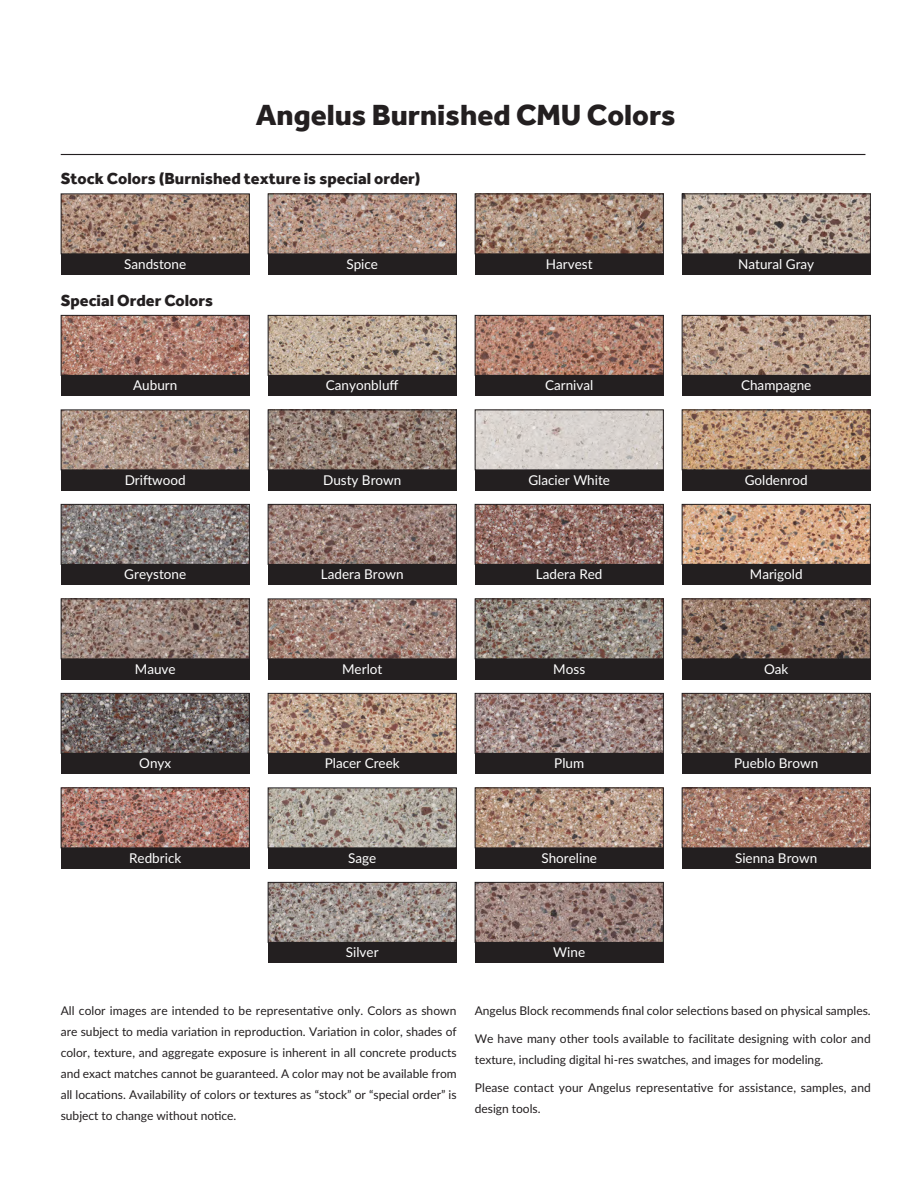
<style>
.page{position:relative;width:918px;height:1188px;background:#fff}
.page>*{position:absolute;margin:0;border:0;box-sizing:border-box;transform-origin:0 0}
.t1{font:800 30px "Effra";color:#231f20}
.t2{font:800 16.5px "Effra";color:#231f20}
.t3{font:13.5px "Lato";color:#fff}
.t4{font:12px/21px "Lato";color:#231f20}
</style>
<div class="page">
<hr style="left:61px;top:154px;width:804px;height:1px;background:#231f20">
<img style="left:63px;top:317px;width:185px;height:57px">
<div style="left:61px;top:315px;width:189px;height:61px;border:1px solid #231f20"></div>
<img style="left:63px;top:412px;width:185px;height:56px">
<div style="left:61px;top:410px;width:189px;height:60px;border:1px solid #231f20"></div>
<img style="left:270px;top:506px;width:185px;height:57px">
<div style="left:268px;top:504px;width:189px;height:61px;border:1px solid #231f20"></div>
<img style="left:270px;top:600px;width:185px;height:57px">
<div style="left:268px;top:598px;width:189px;height:61px;border:1px solid #231f20"></div>
<img style="left:270px;top:695px;width:185px;height:57px">
<div style="left:268px;top:693px;width:189px;height:61px;border:1px solid #231f20"></div>
<img style="left:270px;top:790px;width:185px;height:56px">
<div style="left:268px;top:788px;width:189px;height:60px;border:1px solid #231f20"></div>
<img style="left:477px;top:884px;width:185px;height:57px">
<div style="left:475px;top:882px;width:189px;height:61px;border:1px solid #231f20"></div>
<div style="left:61px;top:376px;width:189px;height:20px;background:#231f20"></div>
<div style="left:61px;top:470px;width:189px;height:20px;background:#231f20"></div>
<div style="left:268px;top:565px;width:189px;height:20px;background:#231f20"></div>
<div style="left:268px;top:659px;width:189px;height:20px;background:#231f20"></div>
<div style="left:268px;top:754px;width:189px;height:20px;background:#231f20"></div>
<div style="left:268px;top:848px;width:189px;height:20px;background:#231f20"></div>
<div style="left:475px;top:943px;width:189px;height:20px;background:#231f20"></div>
<img style="left:270px;top:317px;width:185px;height:57px">
<div style="left:268px;top:315px;width:189px;height:61px;border:1px solid #231f20"></div>
<img style="left:270px;top:412px;width:185px;height:56px">
<div style="left:268px;top:410px;width:189px;height:60px;border:1px solid #231f20"></div>
<img style="left:477px;top:506px;width:185px;height:57px">
<div style="left:475px;top:504px;width:189px;height:61px;border:1px solid #231f20"></div>
<img style="left:477px;top:600px;width:185px;height:57px">
<div style="left:475px;top:598px;width:189px;height:61px;border:1px solid #231f20"></div>
<img style="left:477px;top:695px;width:185px;height:57px">
<div style="left:475px;top:693px;width:189px;height:61px;border:1px solid #231f20"></div>
<img style="left:477px;top:790px;width:185px;height:56px">
<div style="left:475px;top:788px;width:189px;height:60px;border:1px solid #231f20"></div>
<div style="left:268px;top:376px;width:189px;height:20px;background:#231f20"></div>
<div style="left:268px;top:470px;width:189px;height:20px;background:#231f20"></div>
<div style="left:475px;top:565px;width:189px;height:20px;background:#231f20"></div>
<div style="left:475px;top:659px;width:189px;height:20px;background:#231f20"></div>
<div style="left:475px;top:754px;width:189px;height:20px;background:#231f20"></div>
<div style="left:475px;top:848px;width:189px;height:20px;background:#231f20"></div>
<img style="left:477px;top:317px;width:185px;height:57px">
<div style="left:475px;top:315px;width:189px;height:61px;border:1px solid #231f20"></div>
<img style="left:477px;top:412px;width:185px;height:56px">
<img style="left:684px;top:412px;width:185px;height:56px">
<div style="left:682px;top:410px;width:189px;height:60px;border:1px solid #231f20"></div>
<img style="left:684px;top:506px;width:185px;height:57px">
<div style="left:682px;top:504px;width:189px;height:61px;border:1px solid #231f20"></div>
<img style="left:684px;top:600px;width:185px;height:57px">
<div style="left:682px;top:598px;width:189px;height:61px;border:1px solid #231f20"></div>
<img style="left:684px;top:695px;width:185px;height:57px">
<div style="left:682px;top:693px;width:189px;height:61px;border:1px solid #231f20"></div>
<img style="left:684px;top:790px;width:185px;height:56px">
<div style="left:682px;top:788px;width:189px;height:60px;border:1px solid #231f20"></div>
<div style="left:475px;top:376px;width:189px;height:20px;background:#231f20"></div>
<div style="left:475px;top:470px;width:189px;height:20px;background:#231f20"></div>
<div style="left:682px;top:470px;width:189px;height:20px;background:#231f20"></div>
<div style="left:682px;top:565px;width:189px;height:20px;background:#231f20"></div>
<div style="left:682px;top:659px;width:189px;height:20px;background:#231f20"></div>
<div style="left:682px;top:754px;width:189px;height:20px;background:#231f20"></div>
<div style="left:682px;top:848px;width:189px;height:20px;background:#231f20"></div>
<img style="left:684px;top:317px;width:185px;height:57px">
<div style="left:682px;top:315px;width:189px;height:61px;border:1px solid #231f20"></div>
<img style="left:63px;top:506px;width:185px;height:57px">
<div style="left:61px;top:504px;width:189px;height:61px;border:1px solid #231f20"></div>
<img style="left:63px;top:600px;width:185px;height:57px">
<div style="left:61px;top:598px;width:189px;height:61px;border:1px solid #231f20"></div>
<img style="left:63px;top:695px;width:185px;height:57px">
<div style="left:61px;top:693px;width:189px;height:61px;border:1px solid #231f20"></div>
<img style="left:63px;top:790px;width:185px;height:56px">
<div style="left:61px;top:788px;width:189px;height:60px;border:1px solid #231f20"></div>
<img style="left:270px;top:884px;width:185px;height:57px">
<div style="left:268px;top:882px;width:189px;height:61px;border:1px solid #231f20"></div>
<div style="left:682px;top:376px;width:189px;height:20px;background:#231f20"></div>
<div style="left:61px;top:565px;width:189px;height:20px;background:#231f20"></div>
<div style="left:61px;top:659px;width:189px;height:20px;background:#231f20"></div>
<div style="left:61px;top:754px;width:189px;height:20px;background:#231f20"></div>
<div style="left:61px;top:848px;width:189px;height:20px;background:#231f20"></div>
<div style="left:268px;top:943px;width:189px;height:20px;background:#231f20"></div>
<img style="left:63px;top:196px;width:185px;height:56px">
<div style="left:61px;top:194px;width:189px;height:60px;border:1px solid #231f20"></div>
<div style="left:61px;top:254px;width:189px;height:20px;background:#231f20"></div>
<img style="left:270px;top:196px;width:185px;height:56px">
<div style="left:268px;top:194px;width:189px;height:60px;border:1px solid #231f20"></div>
<div style="left:268px;top:254px;width:189px;height:20px;background:#231f20"></div>
<img style="left:477px;top:196px;width:185px;height:56px">
<div style="left:475px;top:194px;width:189px;height:60px;border:1px solid #231f20"></div>
<div style="left:475px;top:254px;width:189px;height:20px;background:#231f20"></div>
<img style="left:684px;top:196px;width:185px;height:56px">
<div style="left:682px;top:194px;width:189px;height:60px;border:1px solid #231f20"></div>
<div style="left:682px;top:254px;width:189px;height:20px;background:#231f20"></div>
<p class="t1" style="left:256px;top:97px;width:422px">Angelus Burnished CMU Colors</p>
<p class="t2" style="left:61px;top:169px;width:361px">Stock Colors (Burnished texture is special order)</p>
<p class="t3" style="left:124px;top:254px;width:64px">Sandstone</p>
<p class="t3" style="left:346px;top:254px;width:33px">Spice</p>
<p class="t3" style="left:546px;top:254px;width:48px">Harvest</p>
<p class="t3" style="left:738px;top:254px;width:78px">Natural Gray</p>
<p class="t2" style="left:61px;top:290px;width:154px">Special Order Colors</p>
<p class="t3" style="left:133px;top:376px;width:46px">Auburn</p>
<p class="t3" style="left:326px;top:376px;width:74px">Canyonbluff</p>
<p class="t3" style="left:545px;top:376px;width:50px">Carnival</p>
<p class="t3" style="left:741px;top:376px;width:72px">Champagne</p>
<p class="t3" style="left:125px;top:470px;width:63px">Driftwood</p>
<p class="t3" style="left:323px;top:470px;width:80px">Dusty Brown</p>
<p class="t3" style="left:528px;top:470px;width:83px">Glacier White</p>
<p class="t3" style="left:745px;top:470px;width:65px">Goldenrod</p>
<p class="t3" style="left:124px;top:565px;width:63px">Greystone</p>
<p class="t3" style="left:321px;top:565px;width:84px">Ladera Brown</p>
<p class="t3" style="left:536px;top:565px;width:68px">Ladera Red</p>
<p class="t3" style="left:750px;top:565px;width:54px">Marigold</p>
<p class="t3" style="left:135px;top:659px;width:42px">Mauve</p>
<p class="t3" style="left:342px;top:659px;width:42px">Merlot</p>
<p class="t3" style="left:553px;top:659px;width:33px">Moss</p>
<p class="t3" style="left:764px;top:659px;width:26px">Oak</p>
<p class="t3" style="left:139px;top:754px;width:34px">Onyx</p>
<p class="t3" style="left:325px;top:754px;width:76px">Placer Creek</p>
<p class="t3" style="left:554px;top:754px;width:31px">Plum</p>
<p class="t3" style="left:734px;top:754px;width:86px">Pueblo Brown</p>
<p class="t3" style="left:129px;top:848px;width:54px">Redbrick</p>
<p class="t3" style="left:348px;top:848px;width:30px">Sage</p>
<p class="t3" style="left:541px;top:848px;width:57px">Shoreline</p>
<p class="t3" style="left:735px;top:848px;width:84px">Sienna Brown</p>
<p class="t3" style="left:346px;top:943px;width:34px">Silver</p>
<p class="t3" style="left:553px;top:943px;width:33px">Wine</p>
<p class="t4" style="left:61px;top:1000px;width:397px;text-align:justify">All color images are intended to be representative only. Colors as shown are subject to media variation in reproduction. Variation in color, shades of color, texture, and aggregate exposure is inherent in all concrete products and exact matches cannot be guaranteed. A color may not be available from all locations. Availability of colors or textures as “stock” or “special order” is subject to change without notice.</p>
<p class="t4" style="left:475px;top:1000px;width:397px">Angelus Block recommends final color selections based on physical samples.</p>
<p class="t4" style="left:475px;top:1028px;width:398px">We have many other tools available to facilitate designing with color and texture, including digital hi-res swatches, and images for modeling.</p>
<p class="t4" style="left:475px;top:1077px;width:398px">Please contact your Angelus representative for assistance, samples, and design tools.</p>
</div>
